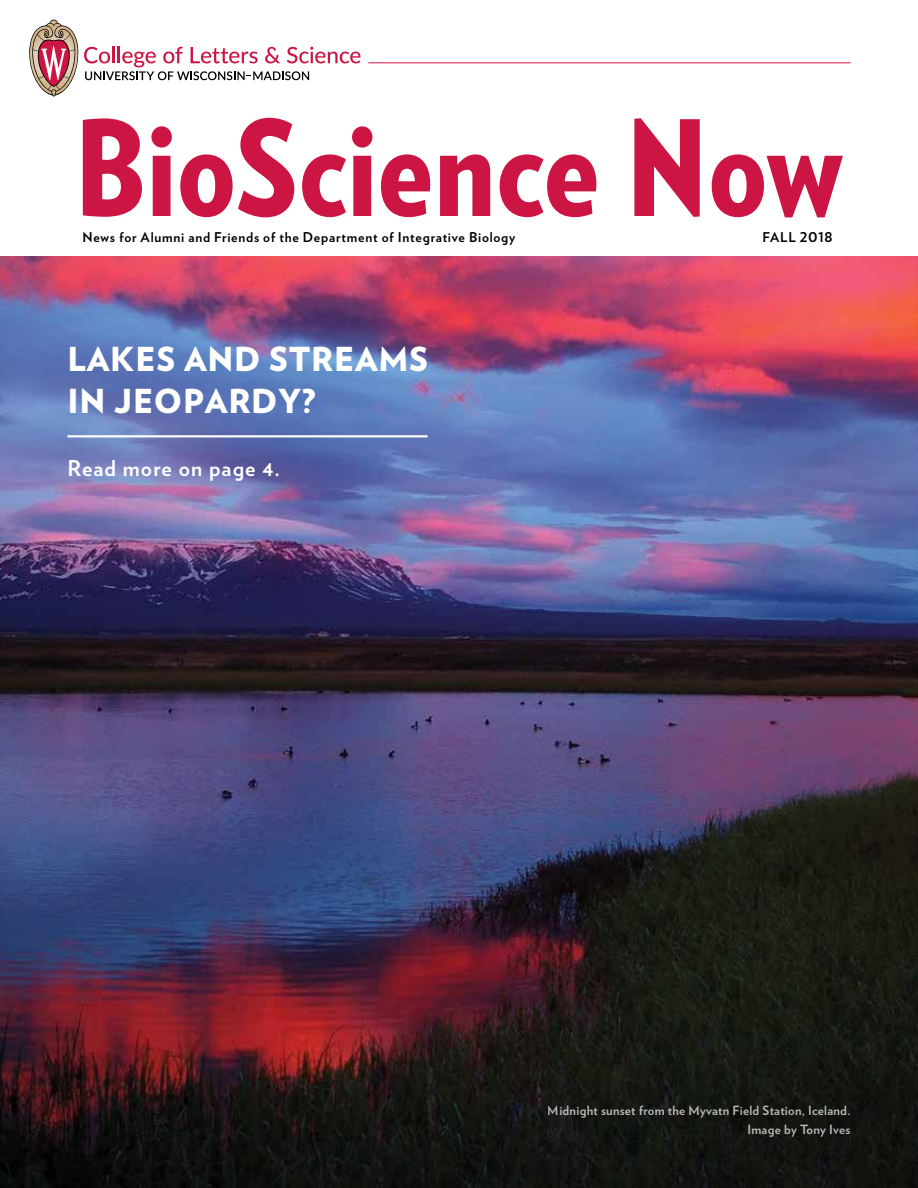
<style>
.page{position:relative;width:918px;height:1188px;background:#fff}
.page>*{position:absolute;margin:0;border:0;box-sizing:border-box;transform-origin:0 0}
.t1{font:900 132px "Verlag Condensed";letter-spacing:.005em;color:#cd1543}
.Front_Cover_Main_Hea{font:900 33px/42px "Verlag";letter-spacing:.02em;color:#fff}
.Front_Cover_Subhead{font:700 21.75px "Verlag";letter-spacing:.05em;color:#fff}
.t2{font:700 13.5px "Verlag";letter-spacing:.055em;color:#000}
.t3{font:700 13.5px "Verlag";letter-spacing:.035em;color:#000}
.t4{font:700 12.75px/19.5px "Verlag";letter-spacing:.02em;color:#fff;text-align:right}
</style>
<div class="page">
<img style="left:0;top:256px;width:918px;height:932px">
<hr style="left:368px;top:62px;width:483px;height:1px;background:#cd1543">
<svg style="left:29px;top:20px;width:332px;height:77px"></svg>
<hr style="left:68px;top:435px;width:360px;height:2px;background:#fff">
<p class="t1" style="left:75px;top:65px;width:769px">BioScience Now</p>
<p class="t2" style="left:82px;top:226px;width:434px">News for Alumni and Friends of the Department of Integrative Biology</p>
<p class="t3" style="left:762px;top:226px;width:72px">FALL 2018</p>
<p class="Front_Cover_Main_Hea" style="left:68px;top:336px;width:362px">LAKES AND STREAMS<br>IN JEOPARDY?</p>
<p class="Front_Cover_Subhead" style="left:68px;top:452px;width:214px">Read more on page 4.</p>
<p class="t4" style="left:548px;top:1099px;width:304px">Midnight sunset from the Myvatn Field Station, Iceland.<br>Image by Tony Ives</p>
</div>
